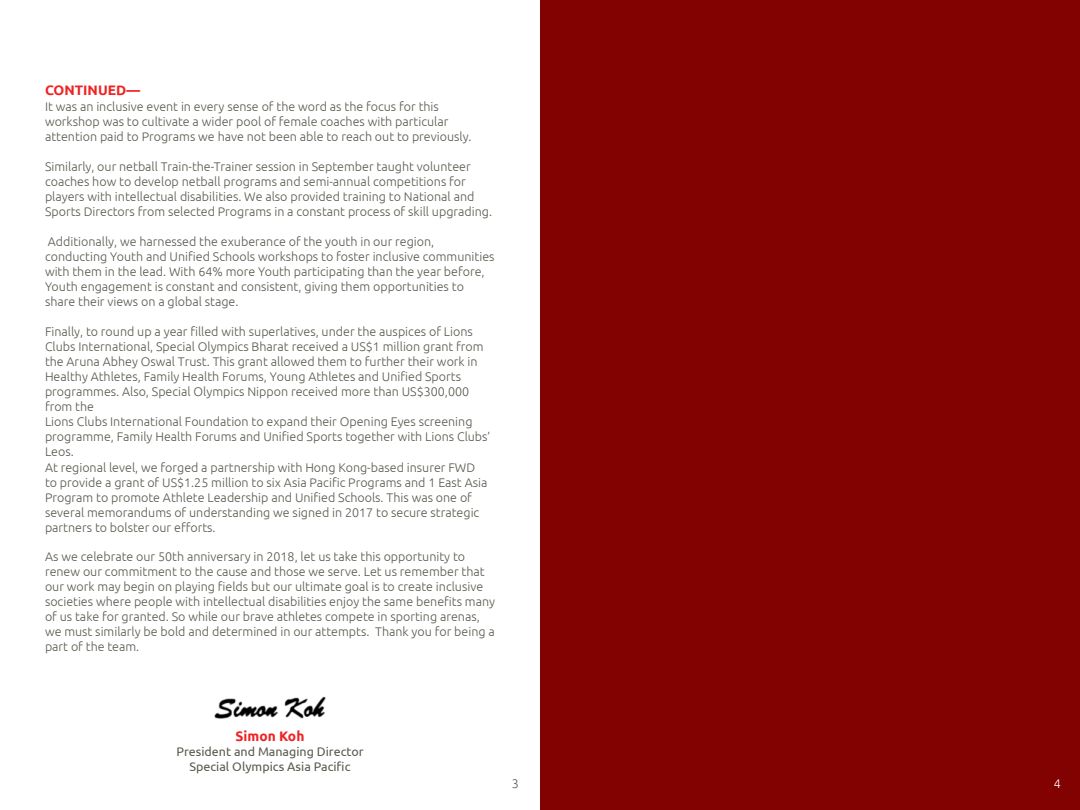
<style>
.page{position:relative;width:1080px;height:810px;background:#fff}
.page>*{position:absolute;margin:0;border:0;box-sizing:border-box;transform-origin:0 0}
.t1{font:700 13.75px "Ubuntu";color:#ee2325}
.t2{font:300 12.5px/15px "Ubuntu";color:#5a5a50}
.t3{font:12.5px "Ubuntu";color:#5a5a50}
.t4{font:300 12.5px "Ubuntu";color:#fff}
</style>
<div class="page">
<div style="left:540px;top:0;width:540px;height:810px;background:#820101"></div>
<img style="left:214px;top:696px;width:112px;height:23px">
<p class="t1" style="left:45px;top:82px;width:97px">CONTINUED—</p>
<p class="t2" style="left:45px;top:99px;width:428px">It was an inclusive event in every sense of the word as the focus for this workshop was to cultivate a wider pool of female coaches with particular attention paid to Programs we have not been able to reach out to previously.</p>
<p class="t2" style="left:45px;top:159px;width:449px">Similarly, our netball Train-the-Trainer session in September taught volunteer coaches how to develop netball programs and semi-annual competitions for players with intellectual disabilities. We also provided training to National and Sports Directors from selected Programs in a constant process of skill upgrading.</p>
<p class="t2" style="left:45px;top:234px;width:451px">Additionally, we harnessed the exuberance of the youth in our region, conducting Youth and Unified Schools workshops to foster inclusive communities with them in the lead. With 64% more Youth participating than the year before, Youth engagement is constant and consistent, giving them opportunities to share their views on a global stage.</p>
<p class="t2" style="left:45px;top:324px;width:447px">Finally, to round up a year filled with superlatives, under the auspices of Lions Clubs International, Special Olympics Bharat received a US$1 million grant from the Aruna Abhey Oswal Trust. This grant allowed them to further their work in Healthy Athletes, Family Health Forums, Young Athletes and Unified Sports programmes. Also, Special Olympics Nippon received more than US$300,000 from the<br>Lions Clubs International Foundation to expand their Opening Eyes screening programme, Family Health Forums and Unified Sports together with Lions Clubs’ Leos.</p>
<p class="t2" style="left:45px;top:460px;width:444px">At regional level, we forged a partnership with Hong Kong-based insurer FWD to provide a grant of US$1.25 million to six Asia Pacific Programs and 1 East Asia Program to promote Athlete Leadership and Unified Schools. This was one of several memorandums of understanding we signed in 2017 to secure strategic partners to bolster our efforts.</p>
<p class="t2" style="left:45px;top:549px;width:452px">As we celebrate our 50th anniversary in 2018, let us take this opportunity to renew our commitment to the cause and those we serve. Let us remember that our work may begin on playing fields but our ultimate goal is to create inclusive societies where people with intellectual disabilities enjoy the same benefits many of us take for granted. So while our brave athletes compete in sporting arenas, we must similarly be bold and determined in our attempts. Thank you for being a part of the team.</p>
<p class="t1" style="left:236px;top:728px;width:70px">Simon Koh</p>
<p class="t3" style="left:176px;top:744px;width:189px">President and Managing Director</p>
<p class="t3" style="left:189px;top:759px;width:163px">Special Olympics Asia Pacific</p>
<p class="t2" style="left:512px;top:776px;width:9px">3</p>
<p class="t4" style="left:1054px;top:776px;width:9px">4</p>
</div>
